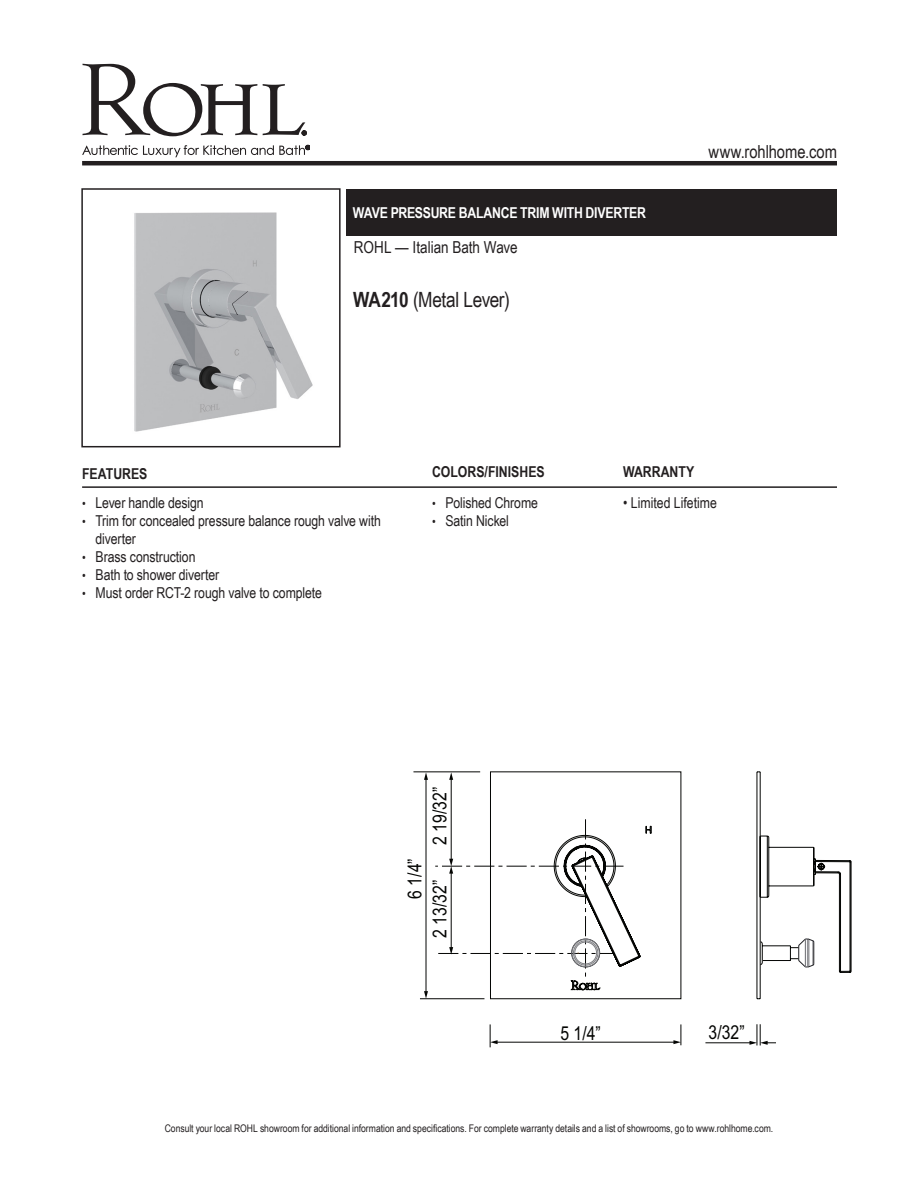
<style>
.page{position:relative;width:918px;height:1188px;background:#fff}
.page>*{position:absolute;margin:0;border:0;box-sizing:border-box;transform-origin:0 0}
.Product_Info_Nest{font:21px "Arial Narrow";letter-spacing:-.02em;color:#231f20}
.t1{font:19.2px "Arial Narrow";color:#040503}
.t2{font:18px "Arial Narrow";letter-spacing:-.005em;color:#231f20}
.t3{font:16.5px "Arial Narrow";letter-spacing:-.005em;color:#231f20}
.t4{font:15px/18px "Arial Narrow";letter-spacing:-.005em;color:#231f20}
.Product_Title_Bar{font:700 15px "Arial Narrow";letter-spacing:-.015em;color:#fff}
.t5{font:700 15px "Arial Narrow";color:#231f20}
.t6{font:10.5px "Arial Narrow";color:#231f20}
.s1{font-weight:700}
.s2{font-size:12.75px}
</style>
<div class="page">
<svg style="left:82px;top:64px;width:175px;height:72px"></svg>
<svg style="left:263px;top:84px;width:44px;height:51px"></svg>
<svg style="left:82px;top:145px;width:228px;height:12px"></svg>
<hr style="left:82px;top:161px;width:755px;height:4px;background:#231f20">
<hr style="left:82px;top:486px;width:755px;height:2px;background:#231f20">
<div style="left:346px;top:189px;width:491px;height:46px;background:#231f20"></div>
<img style="left:134px;top:212px;width:179px;height:220px">
<div style="left:81px;top:188px;width:260px;height:259px;border:2px solid #231f20"></div>
<hr style="left:413px;top:772px;width:67px;height:1px;background:#040503">
<hr style="left:420px;top:998px;width:64px;height:1px;background:#040503">
<hr style="left:496px;top:1042px;width:179px;height:1px;background:#040503">
<svg style="left:490px;top:1024px;width:8px;height:23px"></svg>
<svg style="left:673px;top:1024px;width:9px;height:21px"></svg>
<hr style="left:426px;top:778px;width:1px;height:215px;background:#040503">
<svg style="left:424px;top:991px;width:4px;height:8px"></svg>
<svg style="left:424px;top:772px;width:4px;height:8px"></svg>
<hr style="left:705px;top:1042px;width:46px;height:1px;background:#040503">
<svg style="left:750px;top:1024px;width:26px;height:21px"></svg>
<svg style="left:435px;top:772px;width:416px;height:227px"></svg>
<p class="Product_Title_Bar" style="left:353px;top:201px;width:295px">WAVE PRESSURE BALANCE TRIM WITH DIVERTER</p>
<p class="t3" style="left:354px;top:235px;width:165px">ROHL — Italian Bath Wave</p>
<p class="Product_Info_Nest" style="left:353px;top:284px;width:158px"><span class="s1">WA210</span> (Metal Lever)</p>
<p class="t2" style="left:709px;top:138px;width:130px">www.rohlhome.com</p>
<p class="t5" style="left:82px;top:462px;width:67px">FEATURES</p>
<p class="t4" style="left:82px;top:494px;width:123px"><span class="s2">•</span> Lever handle design</p>
<p class="t4" style="left:96px;top:512px;width:287px;text-indent:-14px"><span class="s2">•</span> Trim for concealed pressure balance rough valve with diverter</p>
<p class="t4" style="left:82px;top:548px;width:115px"><span class="s2">•</span> Brass construction</p>
<p class="t4" style="left:82px;top:566px;width:139px"><span class="s2">•</span> Bath to shower diverter</p>
<p class="t4" style="left:82px;top:584px;width:241px"><span class="s2">•</span> Must order RCT-2 rough valve to complete</p>
<p class="t5" style="left:432px;top:460px;width:114px">COLORS/FINISHES</p>
<p class="t5" style="left:623px;top:460px;width:73px">WARRANTY</p>
<p class="t4" style="left:623px;top:494px;width:95px">• Limited Lifetime</p>
<p class="t4" style="left:432px;top:494px;width:108px"><span class="s2">•</span> Polished Chrome</p>
<p class="t4" style="left:432px;top:512px;width:79px"><span class="s2">•</span> Satin Nickel</p>
<p class="t1" style="left:401px;top:899px;width:42px;rotate:-90deg">6 1/4”</p>
<p class="t1" style="left:426px;top:845px;width:59px;rotate:-90deg">2 19/32”</p>
<p class="t1" style="left:426px;top:938px;width:59px;rotate:-90deg">2 13/32”</p>
<p class="t1" style="left:560px;top:1019px;width:42px">5 1/4”</p>
<p class="t1" style="left:709px;top:1019px;width:37px">3/32”</p>
<p class="t6" style="left:165px;top:1121px;width:610px">Consult your local ROHL showroom for additional information and specifications. For complete warranty details and a list of showrooms, go to www.rohlhome.com.</p>
</div>
